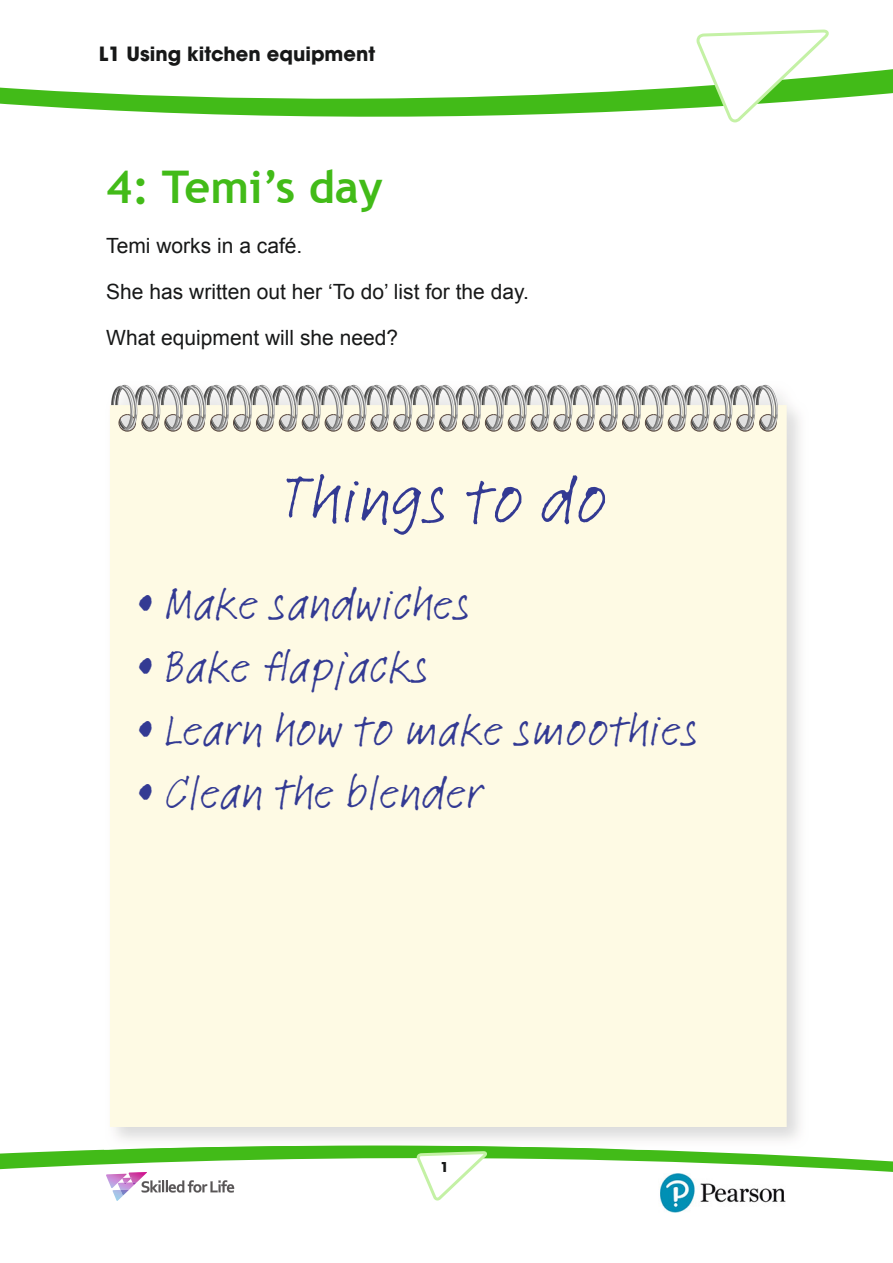
<style>
.page{position:relative;width:893px;height:1263px;background:#fff}
.page>*{position:absolute;margin:0;border:0;box-sizing:border-box;transform-origin:0 0}
.t1{font:69.9px "Feltpen Com";color:#333a93}
.t2{font:48px "Feltpen Com";color:#333a93}
.t3{font:700 45px "Trebuchet MS";color:#42bb18}
.t4{font:21px/45.8px "Arial";color:#171818}
.t5{font:700 19.5px "ITC Avant Garde Std";color:#171818}
.t6{font:700 13.5px "ITC Avant Garde Std";color:#171818}
</style>
<div class="page">
<svg style="left:0;top:69px;width:893px;height:48px"></svg>
<svg style="left:696px;top:30px;width:133px;height:92px"></svg>
<svg style="left:0;top:1149px;width:893px;height:52px"></svg>
<img style="left:130px;top:1145px;width:485px;height:4px">
<div style="left:110px;top:405px;width:677px;height:722px;background:#fefae4"></div>
<svg style="left:110px;top:384px;width:669px;height:49px;background:#cac8c2"></svg>
<img style="left:658px;top:1173px;width:128px;height:39px">
<p class="t5" style="left:99px;top:41px;width:278px">L1 Using kitchen equipment</p>
<h3 class="t3" style="left:106px;top:159px;width:278px">4: Temi’s day</h3>
<p class="t4" style="left:106px;top:223px;width:424px">Temi works in a café.<br>She has written out her ‘To do’ list for the day.<br>What equipment will she need?</p>
<h1 class="t1" style="left:282px;top:455px;width:327px">Things to do</h1>
<h2 class="t2" style="left:136px;top:573px;width:336px">• Make sandwiches</h2>
<h2 class="t2" style="left:136px;top:636px;width:295px">• Bake flapjacks</h2>
<h2 class="t2" style="left:136px;top:699px;width:564px">• Learn how to make smoothies</h2>
<h2 class="t2" style="left:136px;top:762px;width:348px">• Clean the blender</h2>
<p class="t6" style="left:440px;top:1158px;width:10px">1</p>
</div>
